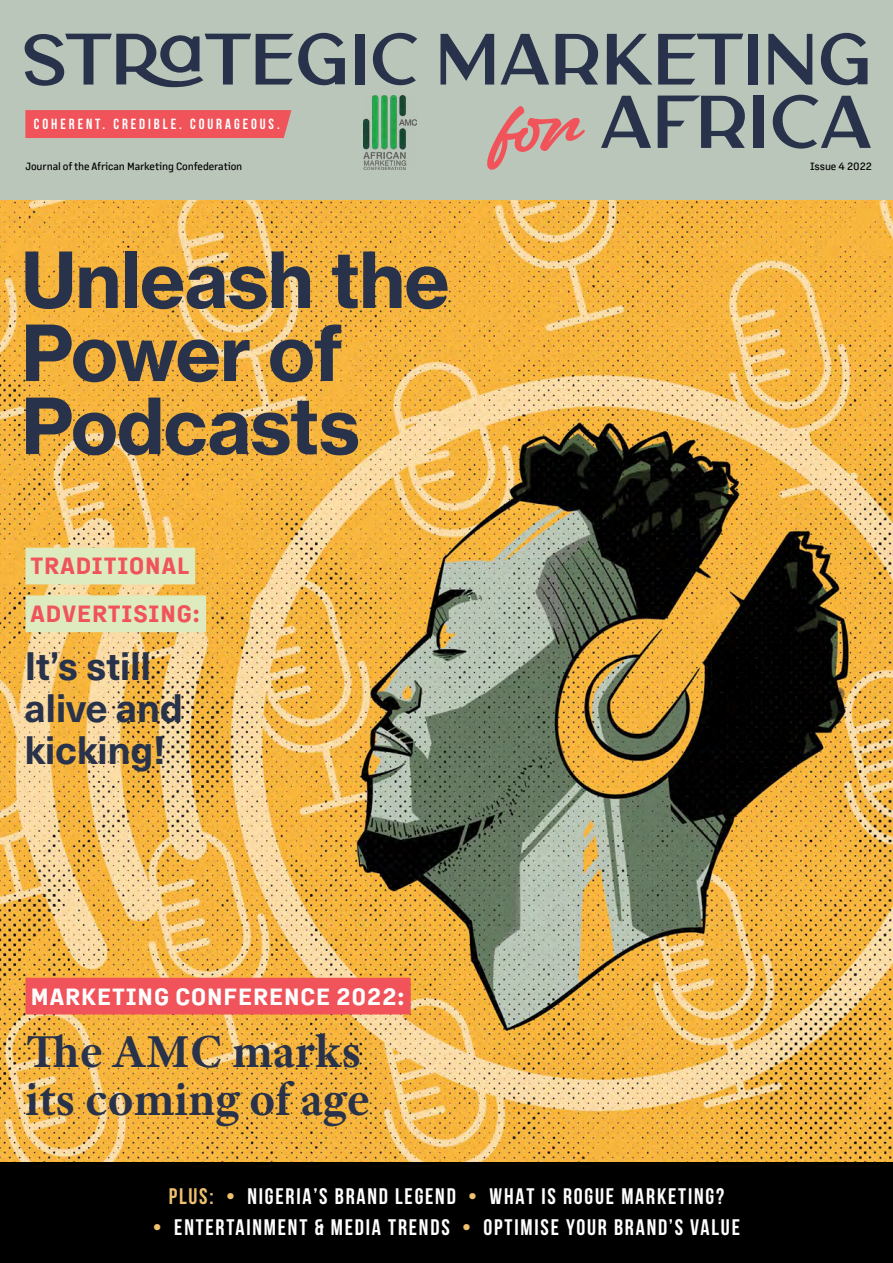
<style>
.page{position:relative;width:893px;height:1263px;background:#fff}
.page>*{position:absolute;margin:0;border:0;box-sizing:border-box;transform-origin:0 0}
.t1{font:75.9px/73.1px "N Haas Grotesk TX Pro 75 Bd";letter-spacing:-.01em;color:#28324b}
.t2{font:700 69.45px "Carla Sans";color:#28324b}
.t3{font:700 67.35px "Carla Sans";color:#28324b}
.t4{font:700 48.15px/48.2px "Adobe Text Pro";color:#28324b}
.t5{font:700 39px/42px "Neue Haas Unica W1 G";letter-spacing:-.01em;color:#28324b}
.t6{font:700 22.95px "Margin MVB";letter-spacing:.04em;color:#fff}
.t7{font:700 22.95px/47.7px "Margin MVB";letter-spacing:.04em;color:#f0535a}
.t8{font:700 22.5px "Bebas Neue";letter-spacing:.08em;color:#fff}
.t9{font:700 14.7px "Bebas Neue";letter-spacing:.2em;color:#fff}
.t10{font:500 10.35px "Margin MVB";letter-spacing:-.01em;color:#000}
.s1{color:#f0c06e}
</style>
<div class="page">
<img style="left:0;top:199px;width:893px;height:963px">
<div style="left:0;top:1162px;width:893px;height:101px;background:#000"></div>
<div style="left:0;top:0;width:893px;height:199px;background:#bac6b9"></div>
<img style="left:363px;top:95px;width:54px;height:75px">
<div style="left:25px;top:110px;width:266px;height:28px;background:#f0535a"></div>
<svg style="left:487px;top:106px;width:98px;height:64px"></svg>
<div style="left:26px;top:978px;width:385px;height:36px;background:#f0535a"></div>
<div style="left:26px;top:548px;width:169px;height:36px;background:#ddebbf"></div>
<div style="left:26px;top:595px;width:180px;height:37px;background:#ddebbf"></div>
<h3 class="t3" style="left:21px;top:1px;width:852px">STRATEGIC MARKETING</h3>
<p class="t9" style="left:34px;top:116px;width:247px">COHERENT. CREDIBLE. COURAGEOUS.</p>
<p class="t10" style="left:25px;top:159px;width:218px">Journal of the African Marketing Confederation</p>
<h1 class="t1" style="left:21px;top:244px;width:430px">Unleash the<br>Power of<br>Podcasts</h1>
<p class="t7" style="left:30px;top:541px;width:171px">TRADITIONAL<br>ADVERTISING:</p>
<h3 class="t5" style="left:24px;top:642px;width:160px">It’s still alive and kicking!</h3>
<p class="t6" style="left:31px;top:980px;width:375px">MARKETING CONFERENCE 2022:</p>
<h3 class="t4" style="left:26px;top:1026px;width:346px">The AMC marks its coming of age</h3>
<h2 class="t2" style="left:600px;top:62px;width:273px">AFRICA</h2>
<p class="t10" style="left:810px;top:159px;width:63px">Issue 4 2022</p>
<p class="t8" style="left:169px;top:1183px;width:557px"><span class="s1">PLUS: •</span> NIGERIA’S BRAND LEGEND <span class="s1">•</span> WHAT IS ROGUE MARKETING?</p>
<p class="t8" style="left:153px;top:1215px;width:588px"><span class="s1">•</span> ENTERTAINMENT &amp; MEDIA TRENDS <span class="s1">•</span> OPTIMISE YOUR BRAND’S VALUE</p>
</div>
